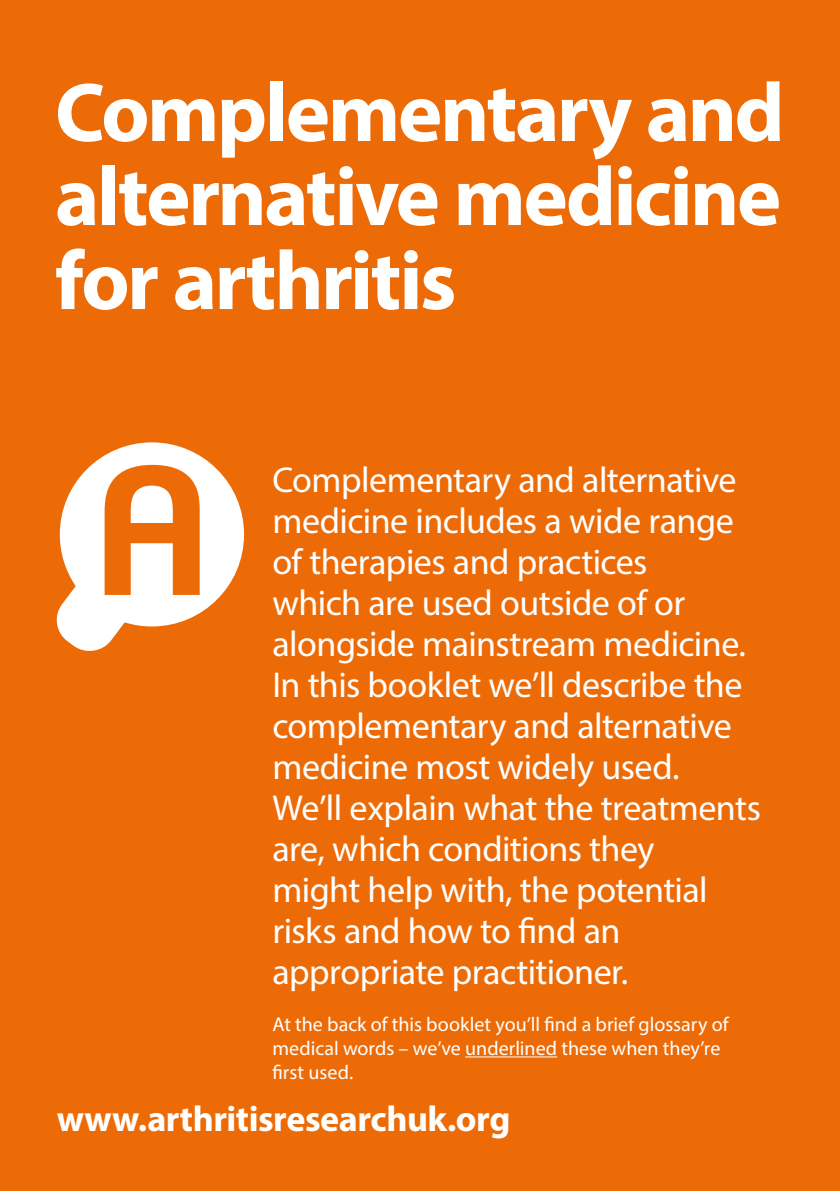
<style>
.page{position:relative;width:840px;height:1191px;background:#fff}
.page>*{position:absolute;margin:0;border:0;box-sizing:border-box;transform-origin:0 0}
.t1{font:700 84px/84px "Myriad Pro";letter-spacing:-.03em;color:#fff;text-align:justify}
.t2{font:36px/41px "Myriad Pro";letter-spacing:-.015em;color:#fff}
.t3{font:700 36px "Myriad Pro";letter-spacing:-.015em;color:#fff}
.t4{font:20px/24px "Myriad Pro";color:#fff}
</style>
<div class="page">
<div style="left:0;top:0;width:839px;height:1191px;background:#ed6b06"></div>
<hr style="left:465px;top:1056px;width:92px;height:1px;background:#fff">
<svg style="left:57px;top:442px;width:187px;height:209px"></svg>
<h1 class="t1" style="left:55px;top:68px;width:730px">Complementary and alternative medicine for arthritis</h1>
<p class="t2" style="left:272px;top:459px;width:490px">Complementary and alternative medicine includes a wide range of therapies and practices<br>which are used outside of or alongside mainstream medicine.<br>In this booklet we’ll describe the complementary and alternative medicine most widely used.<br>We’ll explain what the treatments are, which conditions they<br>might help with, the potential risks and how to find an appropriate practitioner.</p>
<p class="t4" style="left:272px;top:1012px;width:457px">At the back of this booklet you’ll find a brief glossary of medical words – we’ve underlined these when they’re first used.</p>
<p class="t3" style="left:57px;top:1095px;width:455px">www.arthritisresearchuk.org</p>
</div>
